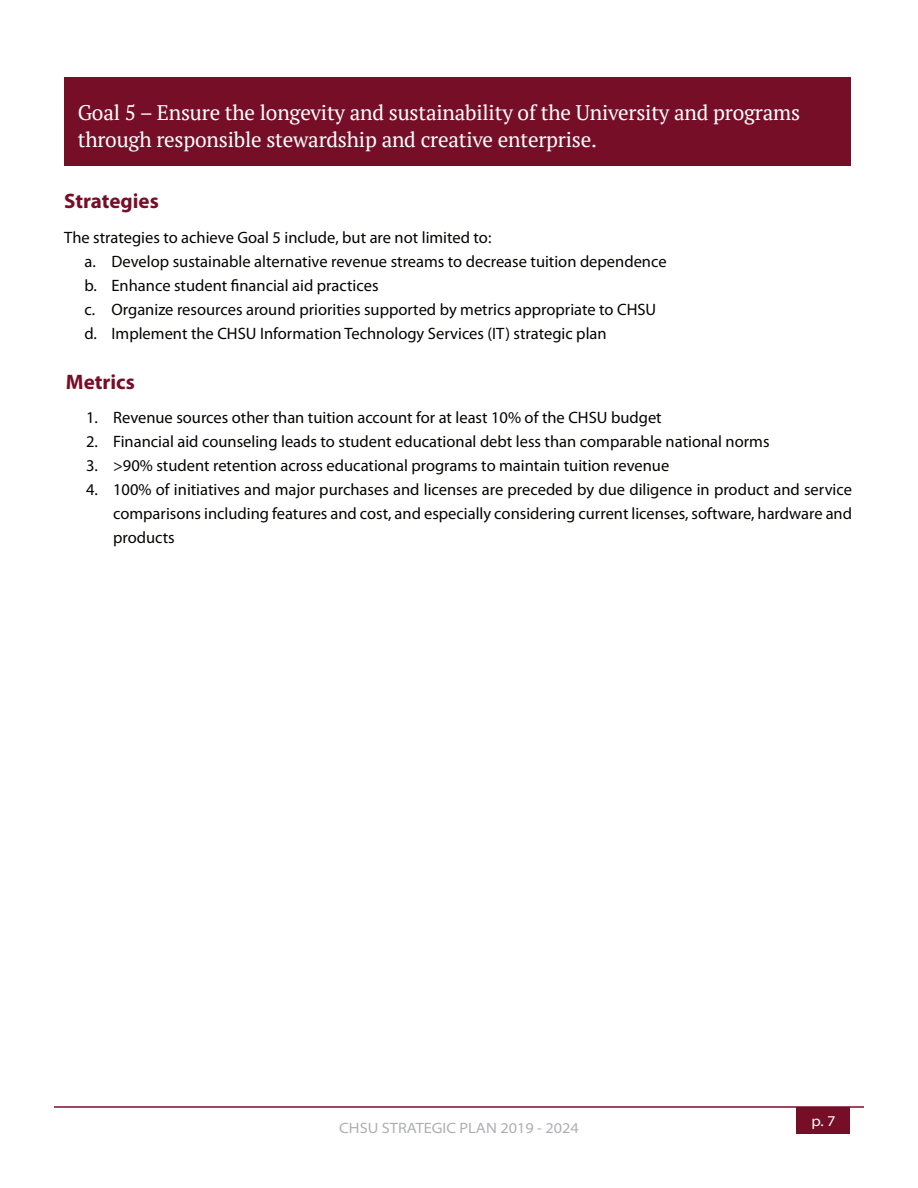
<style>
.page{position:relative;width:918px;height:1188px;background:#fff}
.page>*{position:absolute;margin:0;border:0;box-sizing:border-box;transform-origin:0 0}
.t1{font:21px/27px "PT Serif";letter-spacing:-.01em;color:#fff}
.t2{font:700 21px "Myriad Pro";color:#770e28}
.t3{font:16.5px/24px "Myriad Pro";color:#040503;text-align:justify}
.t4{font:semi-expanded 15px "Myriad Pro";color:#adaeb2}
.t5{font:semi-expanded 15px "Myriad Pro";color:#fff}
</style>
<div class="page">
<div style="left:796px;top:1107px;width:54px;height:27px;background:#770e28"></div>
<hr style="left:54px;top:1106px;width:810px;height:2px;background:#770e28">
<div style="left:64px;top:77px;width:786px;height:89px;background:#770e28"></div>
<p class="t1" style="left:78px;top:98px;width:724px">Goal 5 – Ensure the longevity and sustainability of the University and programs through responsible stewardship and creative enterprise.</p>
<p class="t2" style="left:64px;top:187px;width:96px">Strategies</p>
<p class="t3" style="left:64px;top:225px;width:429px">The strategies to achieve Goal 5 include, but are not limited to:</p>
<p class="t3" style="left:85px;top:249px;width:584px">a. Develop sustainable alternative revenue streams to decrease tuition dependence</p>
<p class="t3" style="left:85px;top:273px;width:296px">b. Enhance student financial aid practices</p>
<p class="t3" style="left:85px;top:297px;width:573px">c. Organize resources around priorities supported by metrics appropriate to CHSU</p>
<p class="t3" style="left:85px;top:321px;width:524px">d. Implement the CHSU Information Technology Services (IT) strategic plan</p>
<p class="t2" style="left:66px;top:368px;width:70px">Metrics</p>
<p class="t3" style="left:86px;top:405px;width:577px">1. Revenue sources other than tuition account for at least 10% of the CHSU budget</p>
<p class="t3" style="left:86px;top:429px;width:685px">2. Financial aid counseling leads to student educational debt less than comparable national norms</p>
<p class="t3" style="left:86px;top:453px;width:585px">3. &gt;90% student retention across educational programs to maintain tuition revenue</p>
<p class="t3" style="left:113px;top:477px;width:740px;text-indent:-27px">4. 100% of initiatives and major purchases and licenses are preceded by due diligence in product and service comparisons including features and cost, and especially considering current licenses, software, hardware and products</p>
<p class="t4" style="left:339px;top:1119px;width:241px">CHSU STRATEGIC PLAN 2019 - 2024</p>
<p class="t5" style="left:811px;top:1111px;width:26px">p. 7</p>
</div>
